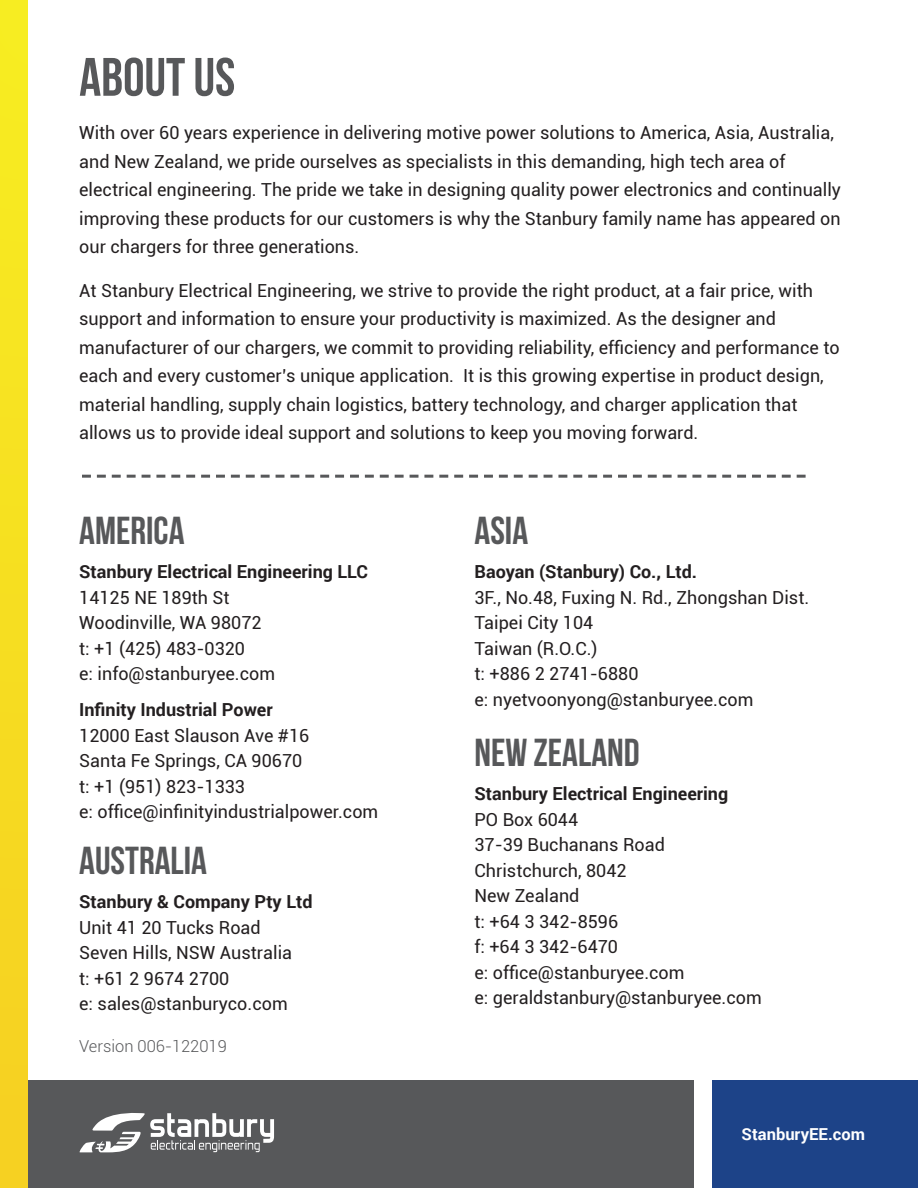
<style>
.page{position:relative;width:918px;height:1188px;background:#fff}
.page>*{position:absolute;margin:0;border:0;box-sizing:border-box;transform-origin:0 0}
.t1{font:700 54px "Bebas Neue";color:#57585a}
.t2{font:700 39px "Bebas Neue";color:#57585a}
.t3{font:18px/28.5px "Roboto";color:#231f20}
.t4{font:700 18px "Roboto";color:#231f20}
.t5{font:300 16.5px "Roboto";color:#57585a}
.t6{font:700 16.5px "Roboto";color:#fff}
</style>
<div class="page">
<div style="left:713px;top:1081px;width:205px;height:107px;background:#1d4388"></div>
<div style="left:0;top:1081px;width:694px;height:107px;background:#57585a"></div>
<svg style="left:79px;top:1113px;width:195px;height:39px"></svg>
<svg style="left:82px;top:475px;width:724px;height:3px"></svg>
<div style="left:0;top:0;width:27px;height:1188px;background:linear-gradient(to bottom,#f7ee21,#f6cf22)"></div>
<p class="t1" style="left:79px;top:47px;width:158px">ABOUT US</p>
<p class="t3" style="left:79px;top:118px;width:763px">With over 60 years experience in delivering motive power solutions to America, Asia, Australia, and New Zealand, we pride ourselves as specialists in this demanding, high tech area of electrical engineering. The pride we take in designing quality power electronics and continually improving these products for our customers is why the Stanbury family name has appeared on our chargers for three generations.</p>
<p class="t3" style="left:79px;top:275px;width:762px">At Stanbury Electrical Engineering, we strive to provide the right product, at a fair price, with support and information to ensure your productivity is maximized. As the designer and manufacturer of our chargers, we commit to providing reliability, efficiency and performance to each and every customer’s unique application. It is this growing expertise in product design, material handling, supply chain logistics, battery technology, and charger application that allows us to provide ideal support and solutions to keep you moving forward.</p>
<p class="t2" style="left:79px;top:509px;width:107px">AMERICA</p>
<p class="t4" style="left:79px;top:559px;width:290px">Stanbury Electrical Engineering LLC</p>
<p class="t3" style="left:79px;top:582px;width:152px">14125 NE 189th St</p>
<p class="t3" style="left:79px;top:608px;width:184px">Woodinville, WA 98072</p>
<p class="t3" style="left:79px;top:633px;width:167px">t: +1 (425) 483-0320</p>
<p class="t3" style="left:79px;top:659px;width:197px">e: info@stanburyee.com</p>
<p class="t4" style="left:79px;top:697px;width:195px">Infinity Industrial Power</p>
<p class="t3" style="left:79px;top:720px;width:232px">12000 East Slauson Ave #16</p>
<p class="t3" style="left:79px;top:746px;width:225px">Santa Fe Springs, CA 90670</p>
<p class="t3" style="left:79px;top:771px;width:167px">t: +1 (951) 823-1333</p>
<p class="t3" style="left:79px;top:797px;width:301px">e: office@infinityindustrialpower.com</p>
<p class="t2" style="left:79px;top:839px;width:129px">AUSTRALIA</p>
<p class="t4" style="left:79px;top:889px;width:235px">Stanbury &amp; Company Pty Ltd</p>
<p class="t3" style="left:79px;top:912px;width:183px">Unit 41 20 Tucks Road</p>
<p class="t3" style="left:79px;top:938px;width:214px">Seven Hills, NSW Australia</p>
<p class="t3" style="left:79px;top:963px;width:152px">t: +61 2 9674 2700</p>
<p class="t3" style="left:79px;top:989px;width:210px">e: sales@stanburyco.com</p>
<p class="t5" style="left:79px;top:1035px;width:149px">Version 006-122019</p>
<p class="t2" style="left:475px;top:509px;width:55px">ASIA</p>
<p class="t4" style="left:475px;top:559px;width:224px">Baoyan (Stanbury) Co., Ltd.</p>
<p class="t3" style="left:475px;top:582px;width:336px">3F., No.48, Fuxing N. Rd., Zhongshan Dist.</p>
<p class="t3" style="left:475px;top:608px;width:120px">Taipei City 104</p>
<p class="t3" style="left:475px;top:633px;width:125px">Taiwan (R.O.C.)</p>
<p class="t3" style="left:475px;top:659px;width:165px">t: +886 2 2741-6880</p>
<p class="t3" style="left:475px;top:684px;width:280px">e: nyetvoonyong@stanburyee.com</p>
<p class="t2" style="left:475px;top:731px;width:167px">NEW ZEALAND</p>
<p class="t4" style="left:475px;top:781px;width:255px">Stanbury Electrical Engineering</p>
<p class="t3" style="left:475px;top:804px;width:105px">PO Box 6044</p>
<p class="t3" style="left:475px;top:830px;width:192px">37-39 Buchanans Road</p>
<p class="t3" style="left:475px;top:855px;width:154px">Christchurch, 8042</p>
<p class="t3" style="left:475px;top:881px;width:106px">New Zealand</p>
<p class="t3" style="left:475px;top:906px;width:145px">t: +64 3 342-8596</p>
<p class="t3" style="left:475px;top:932px;width:145px">f: +64 3 342-6470</p>
<p class="t3" style="left:475px;top:957px;width:212px">e: office@stanburyee.com</p>
<p class="t3" style="left:475px;top:983px;width:289px">e: geraldstanbury@stanburyee.com</p>
<p class="t6" style="left:742px;top:1123px;width:125px">StanburyEE.com</p>
</div>
